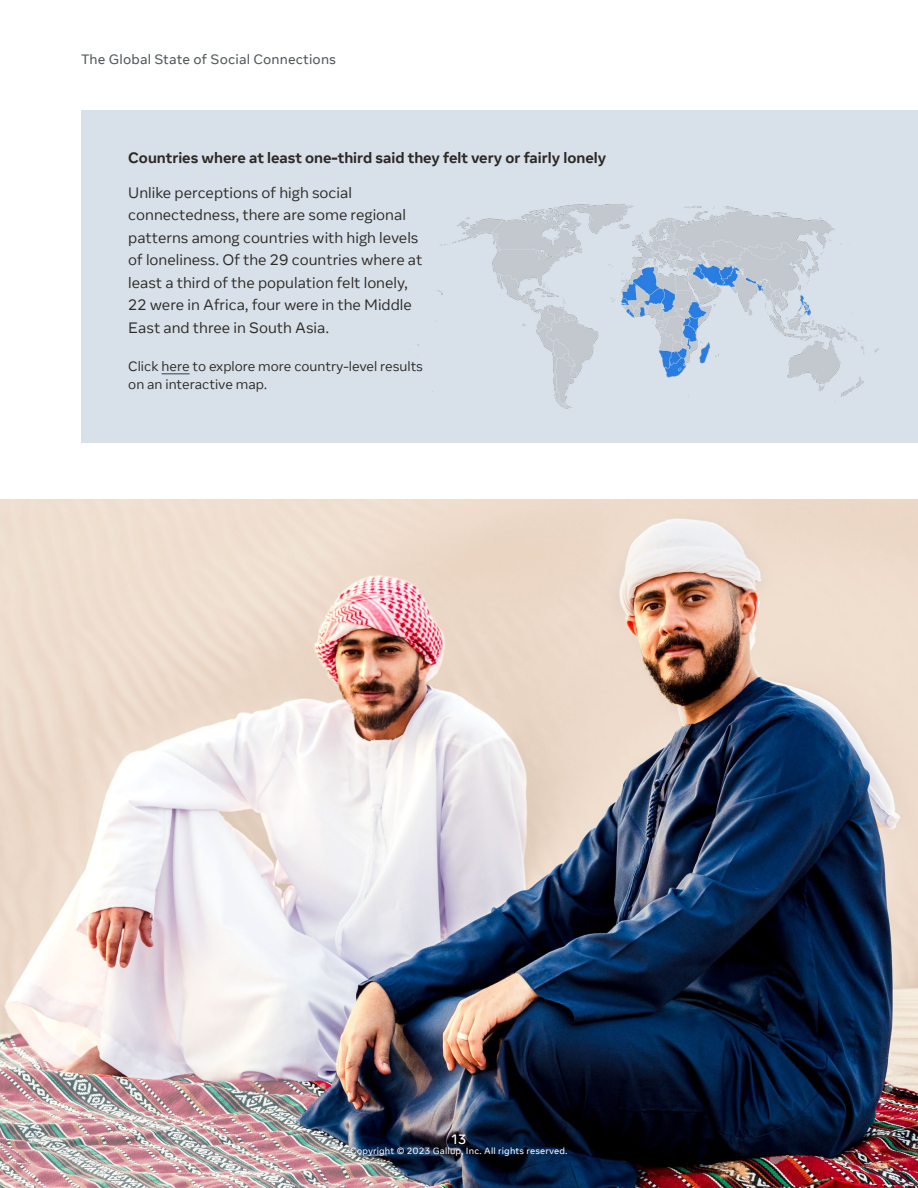
<style>
.page{position:relative;width:918px;height:1188px;background:#fff}
.page>*{position:absolute;margin:0;border:0;box-sizing:border-box;transform-origin:0 0}
.pullquote_sans_shade{font:300 15px/22.5px "Optimistic Display";color:#2c2a27}
.pullquote_sans_shade-2{font:700 15px "Optimistic Display";color:#2c2a27}
.pullquote_sans_shade-3{font:300 13.5px/18px "Optimistic Display";color:#2c2a27}
.t1{font:13.5px "Optimistic Text";letter-spacing:.01em;color:#52575a}
.page_numbers{font:500 13.5px "Optimistic Display";color:#fff}
.t2{font:9px "Optimistic Text";letter-spacing:.02em;color:#fff}
</style>
<div class="page">
<img style="left:0;top:500px;width:918px;height:688px">
<div style="left:81px;top:110px;width:837px;height:92px;background:#d8e0e9"></div>
<div style="left:81px;top:160px;width:837px;height:227px;background:#d8e0e9"></div>
<div style="left:81px;top:334px;width:837px;height:109px;background:#d8e0e9"></div>
<svg style="left:162px;top:373px;width:28px;height:1px"></svg>
<img style="left:417px;top:204px;width:462px;height:205px">
<p class="t1" style="left:81px;top:51px;width:257px">The Global State of Social Connections</p>
<p class="pullquote_sans_shade-2" style="left:128px;top:148px;width:480px">Countries where at least one-third said they felt very or fairly lonely</p>
<p class="pullquote_sans_shade" style="left:128px;top:181px;width:296px">Unlike perceptions of high social connectedness, there are some regional patterns among countries with high levels of loneliness. Of the 29 countries where at least a third of the population felt lonely, 22 were in Africa, four were in the Middle East and three in South Asia.</p>
<p class="pullquote_sans_shade-3" style="left:128px;top:357px;width:296px">Click here to explore more country-level results on an interactive map.</p>
<p class="page_numbers" style="left:452px;top:1131px;width:16px">13</p>
<p class="t2" style="left:350px;top:1145px;width:219px">Copyright © 2023 Gallup, Inc. All rights reserved.</p>
</div>
